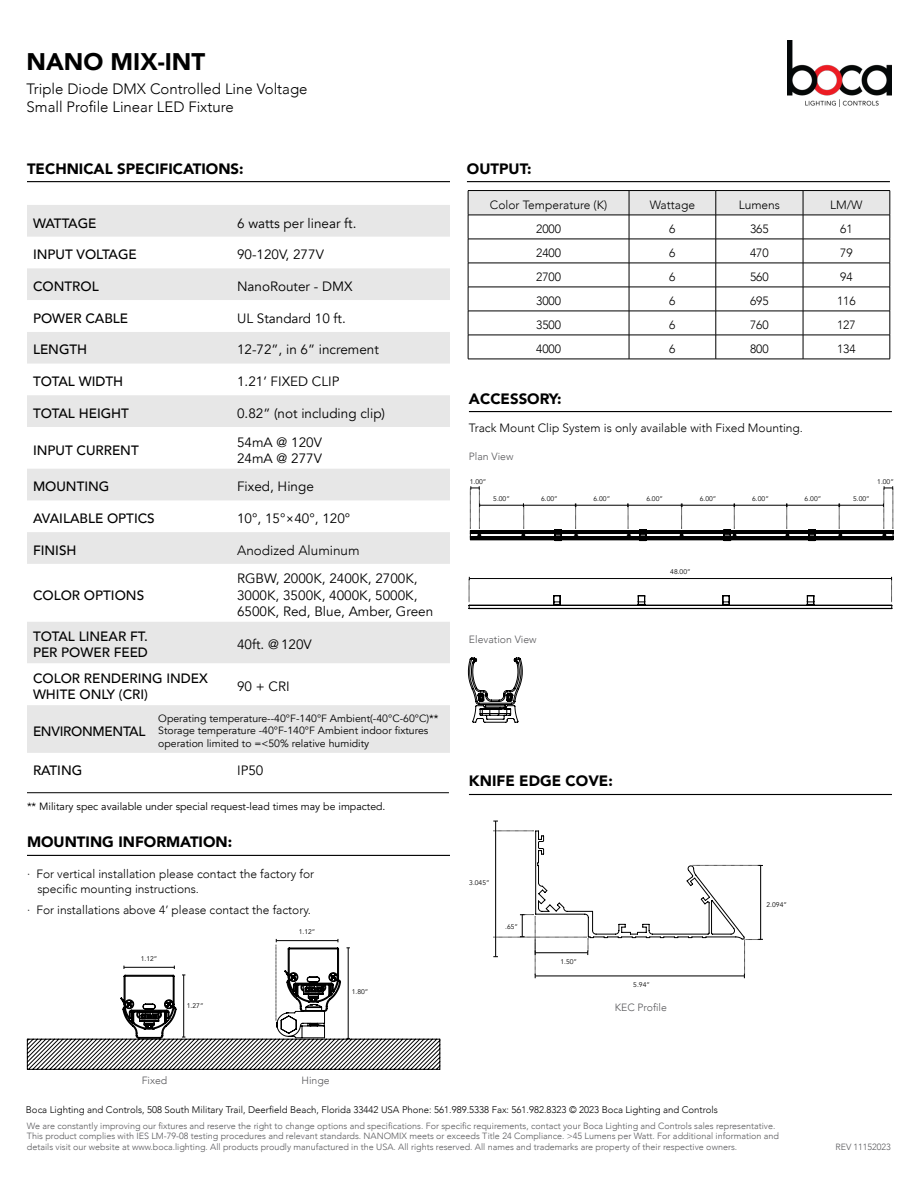
<style>
.page{position:relative;width:918px;height:1188px;background:#fff}
.page>*{position:absolute;margin:0;border:0;box-sizing:border-box;transform-origin:0 0}
.t1{font:900 24px "Avenir";color:#000}
.t2{font:900 15px "Avenir";color:#000}
.t3{font:300 15px/18px "Avenir";color:#000}
.t4{font:13.5px/16.2px "Avenir";color:#000}
.t5{font:500 13.5px/16.2px "Avenir";color:#000}
.t6{font:300 13.5px "Avenir";color:#000}
.t7{font:500 13.5px "Avenir";letter-spacing:-.02em;color:#000}
.t8{font:300 12px/14.4px "Avenir";color:#000}
.t9{font:10.5px/12.6px "Avenir";color:#000}
.t10{font:300 10.5px "Avenir";color:#59595c}
.t11{font:300 9.6px "Avenir";color:#000}
.t12{font:300 9px/10.8px "Avenir";color:#59595c}
.t13{font:6.75px "Avenir";color:#000}
</style>
<div class="page">
<hr style="left:467px;top:181px;width:423px;height:1px;background:#000">
<div style="left:27px;top:205px;width:423px;height:32px;background:#e7e7e7"></div>
<div style="left:27px;top:268px;width:423px;height:32px;background:#e7e7e7"></div>
<svg style="left:27px;top:332px;width:423px;height:331px;fill:#eaeaea"></svg>
<div style="left:27px;top:705px;width:423px;height:48px;background:#e7e7e7"></div>
<hr style="left:27px;top:181px;width:423px;height:1px;background:#000">
<hr style="left:468px;top:359px;width:161px;height:1px;background:#000">
<hr style="left:629px;top:359px;width:87px;height:1px;background:#000">
<hr style="left:716px;top:359px;width:87px;height:1px;background:#000">
<hr style="left:803px;top:359px;width:87px;height:1px;background:#000">
<hr style="left:468px;top:190px;width:161px;height:1px;background:#000">
<hr style="left:629px;top:190px;width:87px;height:1px;background:#000">
<hr style="left:716px;top:190px;width:87px;height:1px;background:#000">
<hr style="left:803px;top:190px;width:87px;height:1px;background:#000">
<svg style="left:468px;top:191px;width:423px;height:168px"></svg>
<hr style="left:468px;top:215px;width:161px;height:1px;background:#000">
<hr style="left:629px;top:215px;width:87px;height:1px;background:#000">
<hr style="left:716px;top:215px;width:87px;height:1px;background:#000">
<hr style="left:803px;top:215px;width:87px;height:1px;background:#000">
<hr style="left:27px;top:792px;width:422px;height:1px;background:#000">
<img style="left:787px;top:40px;width:104px;height:66px">
<hr style="left:469px;top:411px;width:423px;height:1px;background:#000">
<svg style="left:468px;top:657px;width:55px;height:66px"></svg>
<svg style="left:469px;top:577px;width:423px;height:32px"></svg>
<svg style="left:470px;top:486px;width:424px;height:55px"></svg>
<hr style="left:27px;top:855px;width:423px;height:1px;background:#000">
<hr style="left:495px;top:821px;width:1px;height:136px;background:#000">
<svg style="left:493px;top:831px;width:270px;height:147px"></svg>
<hr style="left:469px;top:794px;width:423px;height:1px;background:#000">
<svg style="left:26px;top:939px;width:415px;height:131px"></svg>
<h1 class="t1" style="left:27px;top:41px;width:180px">NANO MIX-INT</h1>
<h2 class="t3" style="left:27px;top:80px;width:282px">Triple Diode DMX Controlled Line Voltage<br>Small Profile Linear LED Fixture</h2>
<h2 class="t2" style="left:27px;top:155px;width:218px">TECHNICAL SPECIFICATIONS:</h2>
<h3 class="t5" style="left:33px;top:214px;width:65px">WATTAGE</h3>
<h3 class="t4" style="left:237px;top:215px;width:121px">6 watts per linear ft.</h3>
<h3 class="t5" style="left:33px;top:246px;width:105px">INPUT VOLTAGE</h3>
<h3 class="t4" style="left:237px;top:247px;width:88px">90-120V, 277V</h3>
<h3 class="t5" style="left:33px;top:277px;width:67px">CONTROL</h3>
<h3 class="t4" style="left:237px;top:278px;width:117px">NanoRouter - DMX</h3>
<h3 class="t5" style="left:33px;top:309px;width:97px">POWER CABLE</h3>
<h3 class="t4" style="left:237px;top:310px;width:110px">UL Standard 10 ft.</h3>
<h3 class="t5" style="left:33px;top:341px;width:56px">LENGTH</h3>
<h3 class="t4" style="left:237px;top:342px;width:143px">12-72”, in 6” increment</h3>
<h3 class="t5" style="left:33px;top:373px;width:92px">TOTAL WIDTH</h3>
<h3 class="t4" style="left:237px;top:374px;width:104px">1.21’ FIXED CLIP</h3>
<h3 class="t5" style="left:33px;top:404px;width:98px">TOTAL HEIGHT</h3>
<h3 class="t4" style="left:237px;top:405px;width:150px">0.82” (not including clip)</h3>
<h3 class="t5" style="left:33px;top:441px;width:107px">INPUT CURRENT</h3>
<h3 class="t4" style="left:237px;top:434px;width:86px">54mA @ 120V<br>24mA @ 277V</h3>
<h3 class="t5" style="left:33px;top:478px;width:78px">MOUNTING</h3>
<h3 class="t4" style="left:237px;top:479px;width:78px">Fixed, Hinge</h3>
<h3 class="t5" style="left:33px;top:510px;width:123px">AVAILABLE OPTICS</h3>
<h3 class="t4" style="left:237px;top:511px;width:115px">10°, 15°×40°, 120°</h3>
<h3 class="t5" style="left:33px;top:541px;width:45px">FINISH</h3>
<h3 class="t6" style="left:237px;top:542px;width:124px">Anodized Aluminum</h3>
<h3 class="t5" style="left:33px;top:586px;width:113px">COLOR OPTIONS</h3>
<h3 class="t4" style="left:237px;top:571px;width:198px">RGBW, 2000K, 2400K, 2700K,<br>3000K, 3500K, 4000K, 5000K,<br>6500K, Red, Blue, Amber, Green</h3>
<h3 class="t5" style="left:33px;top:628px;width:116px">TOTAL LINEAR FT.<br>PER POWER FEED</h3>
<h3 class="t4" style="left:237px;top:637px;width:76px">40ft. @ 120V</h3>
<h3 class="t5" style="left:33px;top:669px;width:176px">COLOR RENDERING INDEX<br>WHITE ONLY (CRI)</h3>
<h3 class="t4" style="left:237px;top:679px;width:54px">90 + CRI</h3>
<h3 class="t7" style="left:33px;top:719px;width:114px">ENVIRONMENTAL</h3>
<p class="t9" style="left:158px;top:712px;width:282px">Operating temperature--40°F-140°F Ambient(-40°C-60°C)**<br>Storage temperature -40°F-140°F Ambient indoor fixtures operation limited to =&lt;50% relative humidity</p>
<h3 class="t5" style="left:33px;top:762px;width:51px">RATING</h3>
<h3 class="t4" style="left:237px;top:763px;width:28px">IP50</h3>
<p class="t9" style="left:27px;top:800px;width:360px">** Military spec available under special request-lead times may be impacted.</p>
<h2 class="t2" style="left:27px;top:829px;width:207px">MOUNTING INFORMATION:</h2>
<h3 class="t8" style="left:38px;top:867px;width:278px;text-indent:-10px">· For vertical installation please contact the factory for specific mounting instructions.</h3>
<h3 class="t8" style="left:27px;top:902px;width:286px">· For installations above 4’ please contact the factory.</h3>
<p class="t13" style="left:141px;top:955px;width:18px">1.12”</p>
<p class="t13" style="left:187px;top:1002px;width:18px">1.27”</p>
<p class="t13" style="left:299px;top:928px;width:18px">1.12”</p>
<p class="t13" style="left:352px;top:988px;width:18px">1.80”</p>
<h2 class="t2" style="left:467px;top:155px;width:66px">OUTPUT:</h2>
<h3 class="t8" style="left:490px;top:197px;width:119px">Color Temperature (K)</h3>
<h3 class="t8" style="left:650px;top:197px;width:47px">Wattage</h3>
<h3 class="t8" style="left:739px;top:197px;width:43px">Lumens</h3>
<h3 class="t8" style="left:830px;top:197px;width:34px">LM/W</h3>
<h3 class="t8" style="left:536px;top:222px;width:26px">2000</h3>
<h3 class="t8" style="left:669px;top:222px;width:8px">6</h3>
<h3 class="t8" style="left:750px;top:222px;width:20px">365</h3>
<h3 class="t8" style="left:840px;top:222px;width:14px">61</h3>
<h3 class="t8" style="left:536px;top:246px;width:26px">2400</h3>
<h3 class="t8" style="left:669px;top:246px;width:8px">6</h3>
<h3 class="t8" style="left:750px;top:246px;width:20px">470</h3>
<h3 class="t8" style="left:840px;top:246px;width:14px">79</h3>
<h3 class="t8" style="left:536px;top:270px;width:26px">2700</h3>
<h3 class="t8" style="left:669px;top:270px;width:8px">6</h3>
<h3 class="t8" style="left:750px;top:270px;width:20px">560</h3>
<h3 class="t8" style="left:840px;top:270px;width:14px">94</h3>
<h3 class="t8" style="left:536px;top:294px;width:26px">3000</h3>
<h3 class="t8" style="left:669px;top:294px;width:8px">6</h3>
<h3 class="t8" style="left:750px;top:294px;width:20px">695</h3>
<h3 class="t8" style="left:837px;top:294px;width:20px">116</h3>
<h3 class="t8" style="left:536px;top:318px;width:26px">3500</h3>
<h3 class="t8" style="left:669px;top:318px;width:8px">6</h3>
<h3 class="t8" style="left:750px;top:318px;width:20px">760</h3>
<h3 class="t8" style="left:837px;top:318px;width:20px">127</h3>
<h3 class="t8" style="left:536px;top:342px;width:26px">4000</h3>
<h3 class="t8" style="left:669px;top:342px;width:8px">6</h3>
<h3 class="t8" style="left:750px;top:342px;width:20px">800</h3>
<h3 class="t8" style="left:837px;top:342px;width:20px">134</h3>
<h2 class="t2" style="left:469px;top:385px;width:94px">ACCESSORY:</h2>
<h3 class="t8" style="left:469px;top:421px;width:336px">Track Mount Clip System is only available with Fixed Mounting.</h3>
<p class="t10" style="left:469px;top:450px;width:46px">Plan View</p>
<p class="t13" style="left:470px;top:477px;width:18px">1.00”</p>
<p class="t13" style="left:493px;top:495px;width:18px">5.00”</p>
<p class="t13" style="left:541px;top:495px;width:18px">6.00”</p>
<p class="t13" style="left:594px;top:495px;width:18px">6.00”</p>
<p class="t13" style="left:646px;top:495px;width:18px">6.00”</p>
<p class="t13" style="left:700px;top:495px;width:18px">6.00”</p>
<p class="t13" style="left:752px;top:495px;width:18px">6.00”</p>
<p class="t13" style="left:805px;top:495px;width:18px">6.00”</p>
<p class="t13" style="left:853px;top:495px;width:18px">5.00”</p>
<p class="t13" style="left:877px;top:477px;width:18px">1.00”</p>
<p class="t10" style="left:469px;top:633px;width:69px">Elevation View</p>
<p class="t13" style="left:670px;top:568px;width:22px">48.00”</p>
<h2 class="t2" style="left:469px;top:768px;width:145px">KNIFE EDGE COVE:</h2>
<p class="t13" style="left:469px;top:878px;width:22px">3.045”</p>
<p class="t13" style="left:505px;top:923px;width:14px">.65”</p>
<p class="t13" style="left:560px;top:957px;width:18px">1.50”</p>
<p class="t13" style="left:633px;top:981px;width:18px">5.94”</p>
<p class="t10" style="left:615px;top:1002px;width:54px">KEC Profile</p>
<p class="t13" style="left:767px;top:900px;width:22px">2.094”</p>
<p class="t10" style="left:142px;top:1075px;width:27px">Fixed</p>
<p class="t10" style="left:302px;top:1075px;width:30px">Hinge</p>
<p class="t11" style="left:26px;top:1104px;width:693px">Boca Lighting and Controls, 508 South Military Trail, Deerfield Beach, Florida 33442 USA Phone: 561.989.5338 Fax: 561.982.8323 © 2023 Boca Lighting and Controls</p>
<p class="t12" style="left:27px;top:1120px;width:754px">We are constantly improving our fixtures and reserve the right to change options and specifications. For specific requirements, contact your Boca Lighting and Controls sales representative.<br>This product complies with IES LM-79-08 testing procedures and relevant standards. NANOMIX meets or exceeds Title 24 Compliance. &gt;45 Lumens per Watt. For additional information and details visit our website at www.boca.lighting. All products proudly manufactured in the USA. All rights reserved. All names and trademarks are property of their respective owners.</p>
<p class="t12" style="left:835px;top:1142px;width:57px">REV 11152023</p>
</div>
